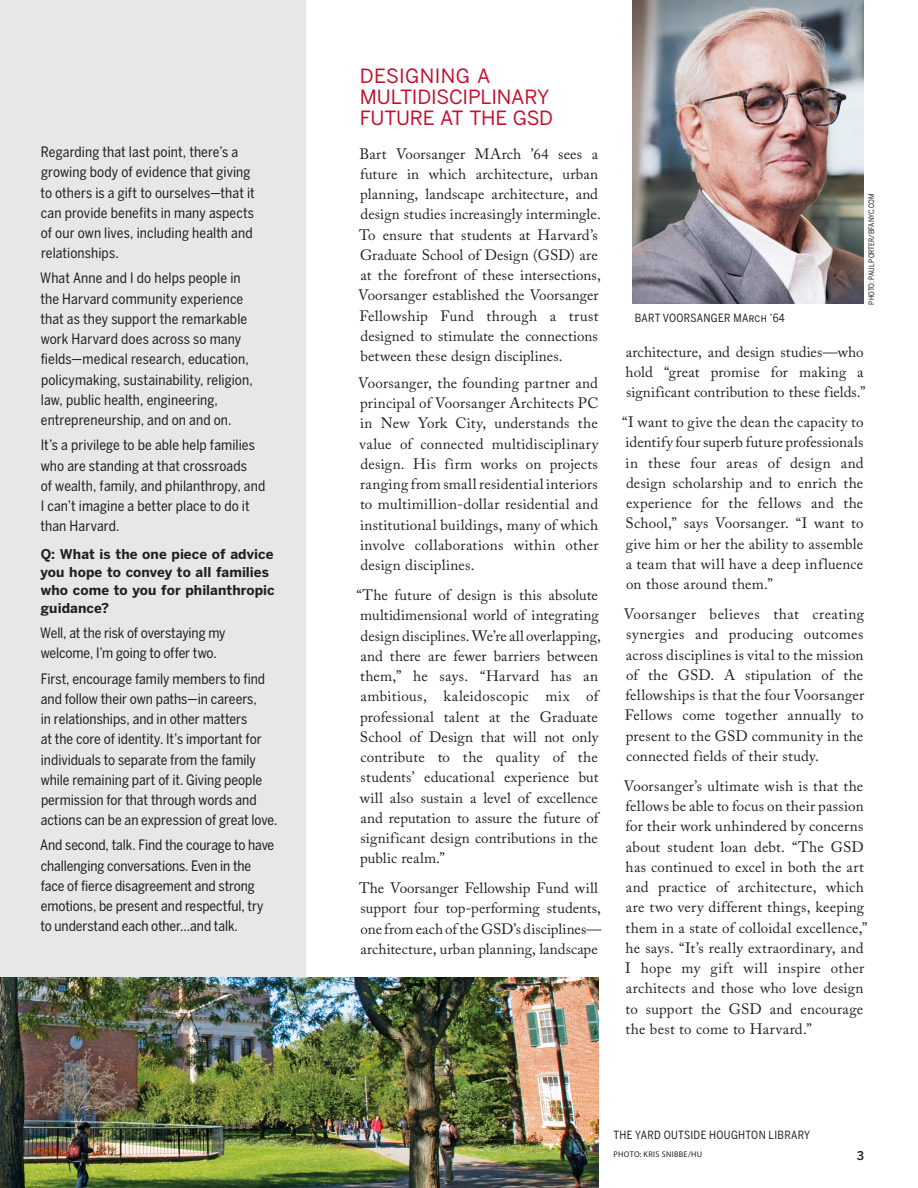
<style>
.page{position:relative;width:918px;height:1188px;background:#fff}
.page>*{position:absolute;margin:0;border:0;box-sizing:border-box;transform-origin:0 0}
.article_headline{font:19.5px/21px "Benton Sans";letter-spacing:-.01em;color:#c3102f}
.Text{font:15px/20.2px "Adobe Caslon Pro";letter-spacing:.01em;color:#231f20}
.Answer_text{font:14.25px/20.2px "Benton Sans Cond";color:#231f20}
.Question{font:700 13.5px/18px "Benton Sans";letter-spacing:.005em;color:#231f20}
.t1{font:500 12px "Benton Sans";color:#231f20}
.Photo_Credit_large{font:11.25px "Benton Sans Cond";letter-spacing:.03em;color:#231f20}
.Caption_black{font:11.25px "Benton Sans Cond";letter-spacing:.03em;color:#231f20}
.side_bar_body{font:8.25px "Myriad Pro";letter-spacing:.04em;color:#231f20}
.photo_credit_black{font:7.5px "Benton Sans Cond";color:#231f20}
.s1{font-family:"Benton Sans Cond Regular SC"}
</style>
<div class="page">
<div style="left:0;top:0;width:306px;height:980px;background:#e6e7e9"></div>
<img style="left:633px;top:0;width:231px;height:303px">
<img style="left:0;top:977px;width:598px;height:211px">
<p class="Answer_text" style="left:41px;top:142px;width:216px">Regarding that last point, there’s a growing body of evidence that giving to others is a gift to ourselves—that it can provide benefits in many aspects of our own lives, including health and relationships.</p>
<p class="Answer_text" style="left:40px;top:268px;width:214px">What Anne and I do helps people in the Harvard community experience that as they support the remarkable work Harvard does across so many fields—medical research, education, policymaking, sustainability, religion, law, public health, engineering, entrepreneurship, and on and on.</p>
<p class="Answer_text" style="left:41px;top:435px;width:226px">It’s a privilege to be able help families who are standing at that crossroads<br>of wealth, family, and philanthropy, and I can’t imagine a better place to do it than Harvard.</p>
<p class="Question" style="left:41px;top:545px;width:236px">Q: What is the one piece of advice you hope to convey to all families who come to you for philanthropic guidance?</p>
<p class="Answer_text" style="left:40px;top:623px;width:187px">Well, at the risk of overstaying my welcome, I’m going to offer two.</p>
<p class="Answer_text" style="left:41px;top:668px;width:238px">First, encourage family members to find and follow their own paths—in careers,<br>in relationships, and in other matters<br>at the core of identity. It’s important for individuals to separate from the family while remaining part of it. Giving people permission for that through words and actions can be an expression of great love.</p>
<p class="Answer_text" style="left:40px;top:835px;width:236px">And second, talk. Find the courage to have challenging conversations. Even in the face of fierce disagreement and strong emotions, be present and respectful, try to understand each other…and talk.</p>
<p class="article_headline" style="left:360px;top:65px;width:195px">DESIGNING A<br>MULTIDISCIPLINARY<br>FUTURE AT THE GSD</p>
<p class="Text" style="left:358px;top:143px;width:244px">Bart Voorsanger MArch ’64 sees a future in which architecture, urban planning, landscape architecture, and design studies increasingly intermingle.<br>To ensure that students at Harvard’s Graduate School of Design (GSD) are at the forefront of these intersections, Voorsanger established the Voorsanger Fellowship Fund through a trust designed to stimulate the connections between these design disciplines.</p>
<p class="Text" style="left:358px;top:373px;width:242px;text-align:justify">Voorsanger, the founding partner and principal of Voorsanger Architects PC in New York City, understands the value of connected multidisciplinary design. His firm works on projects ranging from small residential interiors to multimillion-dollar residential and institutional buildings, many of which involve collaborations within other design disciplines.</p>
<p class="Text" style="left:357px;top:585px;width:246px">“The future of design is this absolute multidimensional world of integrating design disciplines. We’re all overlapping, and there are fewer barriers between them,” he says. “Harvard has an ambitious, kaleidoscopic mix of professional talent at the Graduate School of Design that will not only contribute to the quality of the students’ educational experience but will also sustain a level of excellence and reputation to assure the future of significant design contributions in the public realm.”</p>
<p class="Text" style="left:359px;top:878px;width:244px">The Voorsanger Fellowship Fund will support four top-performing students, one from each of the GSD’s disciplines— architecture, urban planning, landscape</p>
<p class="photo_credit_black" style="left:867px;top:305px;width:112px;rotate:-90deg">PHOTO: PAUL PORTER/BFANYC.COM</p>
<p class="Caption_black" style="left:635px;top:311px;width:152px">BART VOORSANGER MA<span class="s1">rch</span> ’64</p>
<p class="Text" style="left:626px;top:341px;width:241px">architecture, and design studies—who hold “great promise for making a significant contribution to these fields.”</p>
<p class="Text" style="left:622px;top:412px;width:243px;text-align:justify">“I want to give the dean the capacity to identify four superb future professionals in these four areas of design and design scholarship and to enrich the experience for the fellows and the School,” says Voorsanger. “I want to give him or her the ability to assemble a team that will have a deep influence on those around them.”</p>
<p class="Text" style="left:624px;top:604px;width:242px;text-align:justify">Voorsanger believes that creating synergies and producing outcomes across disciplines is vital to the mission of the GSD. A stipulation of the fellowships is that the four Voorsanger Fellows come together annually to present to the GSD community in the connected fields of their study.</p>
<p class="Text" style="left:624px;top:775px;width:245px">Voorsanger’s ultimate wish is that the fellows be able to focus on their passion for their work unhindered by concerns about student loan debt. “The GSD has continued to excel in both the art and practice of architecture, which are two very different things, keeping them in a state of colloidal excellence,” he says. “It’s really extraordinary, and I hope my gift will inspire other architects and those who love design to support the GSD and encourage the best to come to Harvard.”</p>
<p class="Photo_Credit_large" style="left:613px;top:1129px;width:198px">THE YARD OUTSIDE HOUGHTON LIBRARY</p>
<p class="side_bar_body" style="left:614px;top:1150px;width:90px">PHOTO: KRIS SNIBBE/HU</p>
<p class="t1" style="left:857px;top:1148px;width:9px">3</p>
</div>
